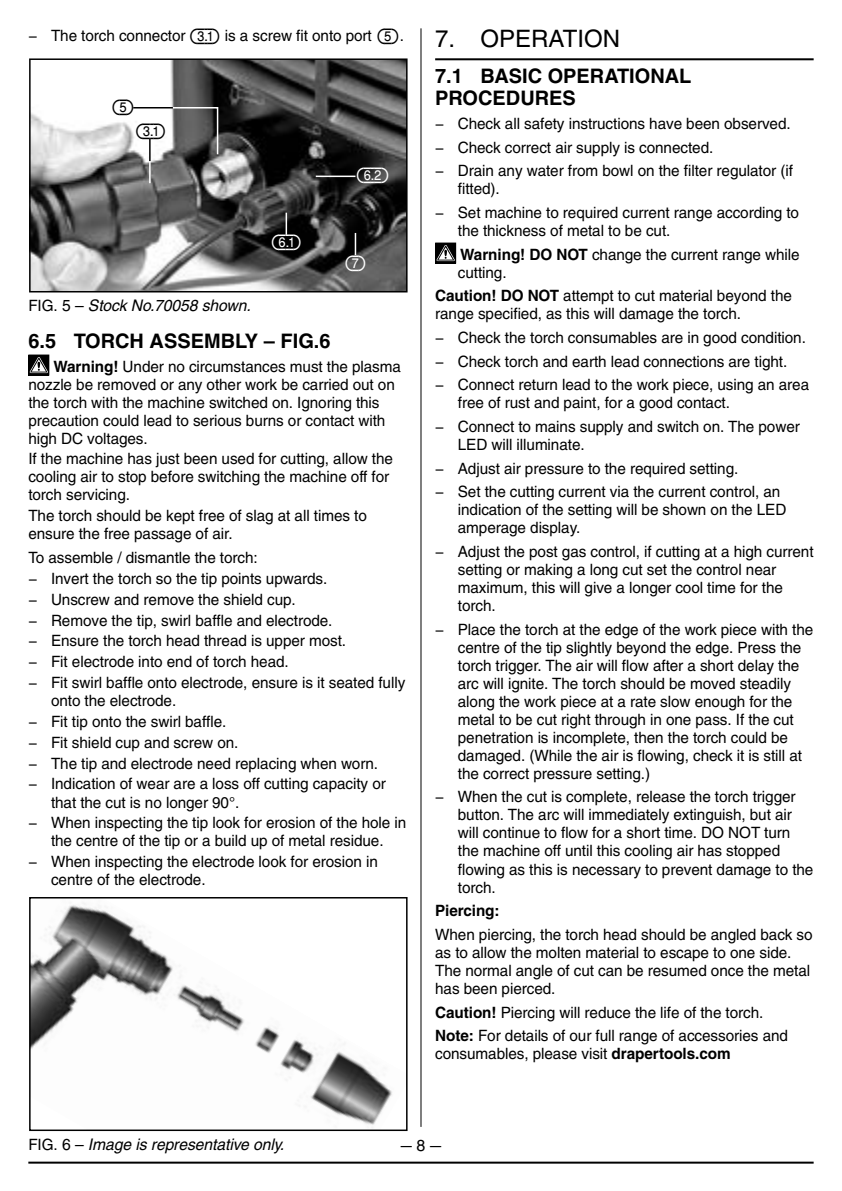
<style>
.page{position:relative;width:842px;height:1191px;background:#fff}
.page>*{position:absolute;margin:0;border:0;box-sizing:border-box;transform-origin:0 0}
.t1{font:24px "Helvetica";color:#000}
.t2{font:700 20px/22px "Helvetica";color:#000}
.t3{font:italic 16px "Helvetica";letter-spacing:-.005em;color:#000}
.t4{font:16px "Helvetica";color:#000;scale:1.25 1}
.t5{font:15.6px/18px "Helvetica";letter-spacing:-.005em;color:#000}
.t6{font:15.6px "Zeal";color:#fff}
.t7{font:700 15.6px "Helvetica";letter-spacing:-.005em;color:#000}
.t8{font:15.6px "Zeal";color:#000}
.s1{font-family:"Zeal"}
.s2{font-style:normal;font-size:15.6px}
.s3{font-style:normal}
.s4{font-weight:700}
</style>
<div class="page">
<hr style="left:28px;top:1161px;width:786px;height:2px;background:#000">
<img style="left:32px;top:61px;width:373px;height:228px">
<div style="left:29px;top:58px;width:379px;height:234px;border:2px solid #000"></div>
<div style="left:28px;top:354px;width:21px;height:21px;border:1px solid #000"></div>
<svg style="left:29px;top:354px;width:20px;height:22px"></svg>
<img style="left:32px;top:903px;width:360px;height:222px">
<div style="left:29px;top:897px;width:379px;height:234px;border:2px solid #000"></div>
<hr style="left:435px;top:58px;width:379px;height:2px;background:#000">
<div style="left:435px;top:242px;width:21px;height:21px;border:1px solid #000"></div>
<svg style="left:436px;top:242px;width:20px;height:22px"></svg>
<hr style="left:420px;top:28px;width:1px;height:1098px;background:#000">
<hr style="left:133px;top:107px;width:40px;height:1px;background:#000">
<svg style="left:286px;top:213px;width:1px;height:22px"></svg>
<svg style="left:355px;top:233px;width:1px;height:22px"></svg>
<hr style="left:149px;top:161px;width:2px;height:22px;background:#fff">
<svg style="left:171px;top:106px;width:48px;height:50px;background:#5f5f5f"></svg>
<hr style="left:149px;top:139px;width:2px;height:22px;background:#000">
<hr style="left:316px;top:176px;width:39px;height:1px;background:#fff">
<p class="t5" style="left:28px;top:26px;width:377px">− The torch connector <span class="s1">(3.1)</span> is a screw fit onto port <span class="s1">(5)</span>.</p>
<p class="t8" style="left:111px;top:99px;width:25px">(5)</p>
<p class="t8" style="left:135px;top:123px;width:33px">(3.1)</p>
<p class="t6" style="left:270px;top:235px;width:33px">(6.1)</p>
<p class="t6" style="left:355px;top:168px;width:36px">(6.2)</p>
<p class="t6" style="left:344px;top:255px;width:24px">(7)</p>
<p class="t3" style="left:28px;top:296px;width:224px"><span class="s2">FIG.</span> <span class="s3">5 –</span> Stock No.70058 shown.</p>
<p class="t2" style="left:28px;top:329px;width:304px">6.5 TORCH ASSEMBLY – FIG.6</p>
<p class="t5" style="left:28px;top:357px;width:374px;text-indent:25px"><span class="s4">Warning!</span> Under no circumstances must the plasma nozzle be removed or any other work be carried out on the torch with the machine switched on. Ignoring this precaution could lead to serious burns or contact with high DC voltages.</p>
<p class="t5" style="left:28px;top:450px;width:366px">If the machine has just been used for cutting, allow the cooling air to stop before switching the machine off for torch servicing.</p>
<p class="t5" style="left:28px;top:507px;width:340px">The torch should be kept free of slag at all times to ensure the free passage of air.</p>
<p class="t5" style="left:28px;top:547px;width:378px;line-height:20.8px">To assemble / dismantle the torch:<br>− Invert the torch so the tip points upwards.<br>− Unscrew and remove the shield cup.<br>− Remove the tip, swirl baffle and electrode.<br>− Ensure the torch head thread is upper most.<br>− Fit electrode into end of torch head.<br>− Fit swirl baffle onto electrode, ensure is it seated fully</p>
<p class="t5" style="left:28px;top:690px;width:359px;line-height:20.8px;text-indent:23px">onto the electrode.<br>− Fit tip onto the swirl baffle.<br>− Fit shield cup and screw on.<br>− The tip and electrode need replacing when worn. − Indication of wear are a loss off cutting capacity or</p>
<p class="t5" style="left:28px;top:791px;width:379px;line-height:20.8px;text-indent:23px">that the cut is no longer 90°.<br>− When inspecting the tip look for erosion of the hole in</p>
<p class="t5" style="left:28px;top:830px;width:357px;line-height:20.8px;text-indent:23px">the centre of the tip or a build up of metal residue. − When inspecting the electrode look for erosion in</p>
<p class="t5" style="left:51px;top:870px;width:156px">centre of the electrode.</p>
<h1 class="t1" style="left:435px;top:25px;width:186px">7. OPERATION</h1>
<p class="t2" style="left:435px;top:65px;width:258px">7.1 BASIC OPERATIONAL<br>PROCEDURES</p>
<p class="t5" style="left:435px;top:111px;width:359px;line-height:23.6px">− Check all safety instructions have been observed. − Check correct air supply is connected.<br>− Drain any water from bowl on the filter regulator (if</p>
<p class="t5" style="left:435px;top:177px;width:365px;line-height:23.6px;text-indent:23px">fitted).<br>− Set machine to required current range according to</p>
<p class="t5" style="left:458px;top:218px;width:343px;line-height:23.6px">the thickness of metal to be cut.<br><span class="s4">Warning! DO NOT</span> change the current range while</p>
<p class="t5" style="left:435px;top:260px;width:358px;line-height:23.6px;text-indent:23px">cutting.<br><span class="s4">Caution! DO NOT</span> attempt to cut material beyond the</p>
<p class="t5" style="left:435px;top:302px;width:375px;line-height:23.6px">range specified, as this will damage the torch.<br>− Check the torch consumables are in good condition. − Check torch and earth lead connections are tight.<br>− Connect return lead to the work piece, using an area</p>
<p class="t5" style="left:435px;top:391px;width:366px;line-height:23.6px;text-indent:23px">free of rust and paint, for a good contact.<br>− Connect to mains supply and switch on. The power</p>
<p class="t5" style="left:435px;top:433px;width:347px;line-height:23.6px;text-indent:23px">LED will illuminate.<br>− Adjust air pressure to the required setting.<br>− Set the cutting current via the current control, an</p>
<p class="t5" style="left:458px;top:501px;width:330px">indication of the setting will be shown on the LED amperage display.</p>
<p class="t5" style="left:458px;top:542px;width:357px;text-indent:-23px">− Adjust the post gas control, if cutting at a high current setting or making a long cut set the control near maximum, this will give a longer cool time for the torch.</p>
<p class="t5" style="left:458px;top:620px;width:357px;text-indent:-23px">− Place the torch at the edge of the work piece with the centre of the tip slightly beyond the edge. Press the torch trigger. The air will flow after a short delay the arc will ignite. The torch should be moved steadily along the work piece at a rate slow enough for the metal to be cut right through in one pass. If the cut penetration is incomplete, then the torch could be damaged. (While the air is flowing, check it is still at the correct pressure setting.)</p>
<p class="t5" style="left:458px;top:788px;width:357px;text-indent:-23px">− When the cut is complete, release the torch trigger button. The arc will immediately extinguish, but air will continue to flow for a short time. DO NOT turn the machine off until this cooling air has stopped flowing as this is necessary to prevent damage to the torch.</p>
<p class="t7" style="left:435px;top:901px;width:66px">Piercing:</p>
<p class="t5" style="left:435px;top:925px;width:379px">When piercing, the torch head should be angled back so as to allow the molten material to escape to one side.<br>The normal angle of cut can be resumed once the metal has been pierced.</p>
<p class="t5" style="left:435px;top:1000px;width:354px;line-height:23.6px"><span class="s4">Caution!</span> Piercing will reduce the life of the torch.<br><span class="s4">Note:</span> For details of our full range of accessories and</p>
<p class="t5" style="left:435px;top:1044px;width:297px">consumables, please visit <span class="s4">drapertools.com</span></p>
<p class="t3" style="left:28px;top:1135px;width:257px"><span class="s2">FIG.</span> <span class="s3">6 –</span> Image is representative only.</p>
<p class="t4" style="left:401px;top:1135px;width:34px">– 8 –</p>
</div>
